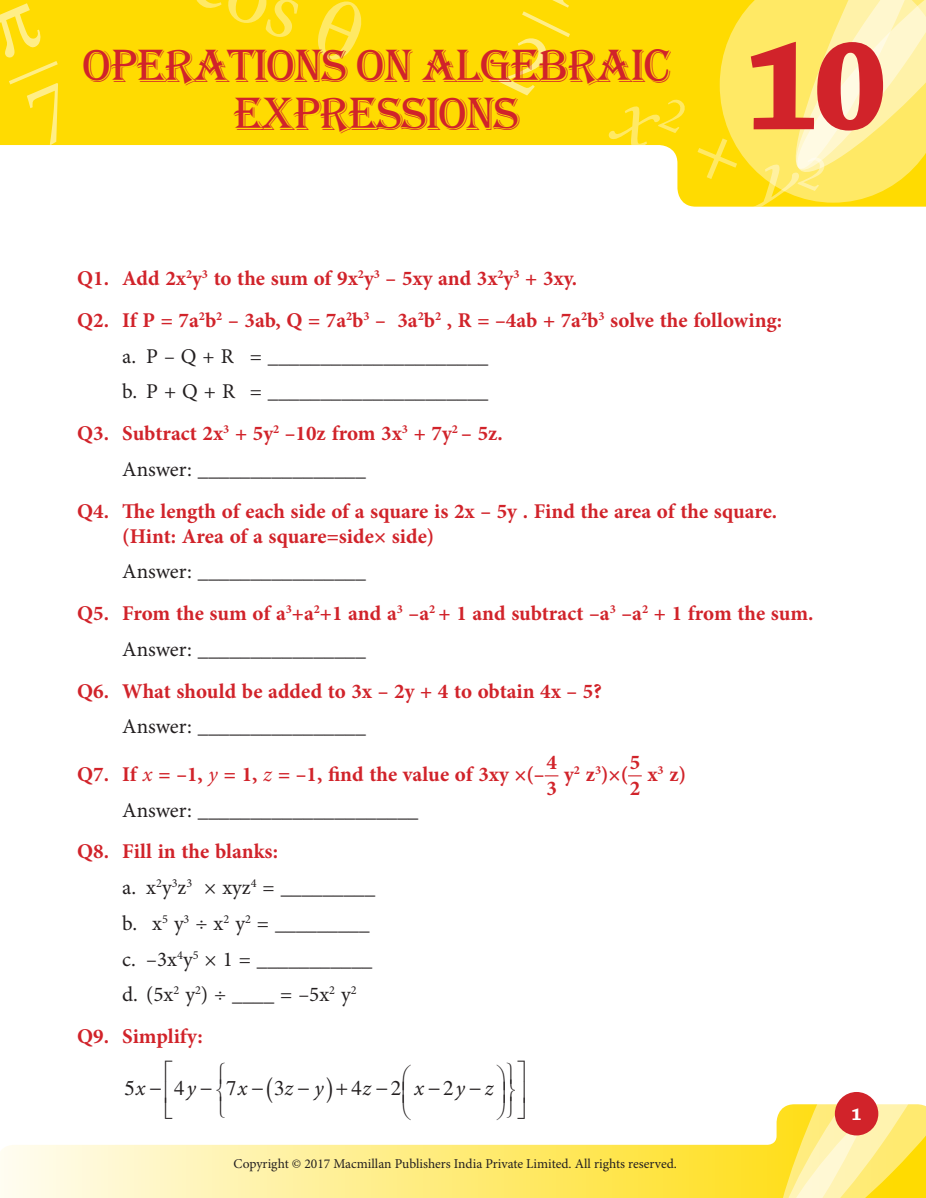
<style>
.page{position:relative;width:926px;height:1198px;background:#fff}
.page>*{position:absolute;margin:0;border:0;box-sizing:border-box;transform-origin:0 0}
.Chap_N{font:700 135px "Chaparral Pro";color:#d1232a}
.Chap_T{font:48px/48px "Algerian";letter-spacing:-.04em;color:#d1232a;text-align:center}
.Question{font:700 21px/25.2px "Minion Pro";color:#d1232a}
.body_first{font:21px "Minion Pro";color:#231f20}
.t1{font:italic 21px "Minion Pro";color:#231f20}
.t2{font:21px "Times LT Std";color:#231f20}
.t3{font:700 18px "Chaparral Pro";color:#fff}
.t4{font:13.5px "Minion Pro";color:#231f20}
.s1{font-weight:400;font-style:italic}
.s2{font-family:"Minion Pro";font-style:italic}
.s3{font-family:"Times LT Std";font-style:normal}
</style>
<div class="page">
<div style="left:79px;top:0;width:529px;height:145px;background:#ffdb01"></div>
<svg style="left:0;top:1144px;width:769px;height:53px"></svg>
<svg style="left:545px;top:775px;width:13px;height:1px"></svg>
<svg style="left:628px;top:775px;width:14px;height:1px"></svg>
<svg style="left:769px;top:1092px;width:157px;height:106px"></svg>
<div style="left:310px;top:0;width:60px;height:66px;background:#ffdb01"></div>
<div style="left:0;top:0;width:79px;height:145px;background:#ffdb01"></div>
<div style="left:498px;top:8px;width:76px;height:89px;background:#ffdb01"></div>
<div style="left:222px;top:0;width:80px;height:41px;background:#ffdb01"></div>
<svg style="left:608px;top:0;width:318px;height:207px"></svg>
<p class="Chap_T" style="left:83px;top:43px;width:591px">OPERATIONS ON ALGEBRAIC<br>EXPRESSIONS</p>
<p class="Chap_N" style="left:744px;top:7px;width:145px">10</p>
<p class="Question" style="left:77px;top:266px;width:501px">Q1. Add 2x<sup>2</sup>y<sup>3</sup> to the sum of 9x<sup>2</sup>y<sup>3</sup> – 5xy and 3x<sup>2</sup>y<sup>3</sup> + 3xy.</p>
<p class="Question" style="left:77px;top:307px;width:706px">Q2. If P = 7a<sup>2</sup>b<sup>2</sup> – 3ab, Q = 7a<sup>2</sup>b<sup>3</sup> – 3a<sup>2</sup>b<sup>2</sup> , R = –4ab + 7a<sup>2</sup>b<sup>3</sup> solve the following:</p>
<p class="body_first" style="left:122px;top:343px;width:368px">a. P – Q + R = _____________________</p>
<p class="body_first" style="left:122px;top:379px;width:368px">b. P + Q + R = _____________________</p>
<p class="Question" style="left:77px;top:420px;width:427px">Q3. Subtract 2x<sup>3</sup> + 5y<sup>2</sup> –10z from 3x<sup>3</sup> + 7y<sup>2</sup> – 5z.</p>
<p class="body_first" style="left:122px;top:456px;width:245px">Answer: ________________</p>
<p class="Question" style="left:122px;top:498px;width:656px;text-indent:-45px">Q4. The length of each side of a square is 2x – 5y . Find the area of the square. (Hint: Area of a square=side× side)</p>
<p class="body_first" style="left:122px;top:559px;width:245px">Answer: ________________</p>
<p class="Question" style="left:77px;top:600px;width:738px">Q5. From the sum of a<sup>3</sup>+a<sup>2</sup>+1 and a<sup>3</sup> –a<sup>2</sup> + 1 and subtract –a<sup>3</sup> –a<sup>2</sup> + 1 from the sum.</p>
<p class="body_first" style="left:122px;top:636px;width:245px">Answer: ________________</p>
<p class="Question" style="left:77px;top:678px;width:526px">Q6. What should be added to 3x – 2y + 4 to obtain 4x – 5?</p>
<p class="body_first" style="left:122px;top:714px;width:245px">Answer: ________________</p>
<p class="Question" style="left:77px;top:761px;width:469px">Q7. If <span class="s1">x</span> = –1, <span class="s1">y</span> = 1, <span class="s1">z</span> = –1, find the value of 3xy ×(–</p>
<p class="Question" style="left:546px;top:749px;width:12px">4<br>3</p>
<p class="Question" style="left:564px;top:761px;width:65px">y<sup>2</sup> z<sup>3</sup>)×(</p>
<p class="Question" style="left:630px;top:749px;width:12px">5<br>2</p>
<p class="Question" style="left:647px;top:761px;width:40px">x<sup>3</sup> z)</p>
<p class="body_first" style="left:122px;top:797px;width:298px">Answer: _____________________</p>
<p class="Question" style="left:77px;top:838px;width:202px">Q8. Fill in the blanks:</p>
<p class="body_first" style="left:122px;top:874px;width:254px">a. x<sup>2</sup>y<sup>3</sup>z<sup>3</sup> × xyz<sup>4</sup> = _________</p>
<p class="body_first" style="left:122px;top:910px;width:249px">b. x<sup>5</sup> y<sup>3</sup> ÷ x<sup>2</sup> y<sup>2</sup> = _________</p>
<p class="body_first" style="left:122px;top:946px;width:252px">c. –3x<sup>4</sup>y<sup>5</sup> × 1 = ___________</p>
<p class="body_first" style="left:122px;top:982px;width:236px">d. (5x<sup>2</sup> y<sup>2</sup>) ÷ ____ = –5x<sup>2</sup> y<sup>2</sup></p>
<p class="Question" style="left:77px;top:1023px;width:127px">Q9. Simplify:</p>
<p class="t2" style="left:125px;top:1076px;width:38px">5<span class="s2">x</span>−</p>
<p class="t2" style="left:174px;top:1076px;width:91px">4<span class="s2">y</span>− 7<span class="s2">x</span>−</p>
<p class="t1" style="left:274px;top:1074px;width:51px"><span class="s3">3</span>z−y</p>
<p class="t1" style="left:351px;top:1074px;width:143px"><span class="s3">4</span>z−<span class="s3">2</span> x−<span class="s3">2</span>y−z</p>
<p class="t4" style="left:234px;top:1155px;width:445px">Copyright © 2017 Macmillan Publishers India Private Limited. All rights reserved.</p>
<p class="t3" style="left:851px;top:1103px;width:12px">1</p>
</div>
